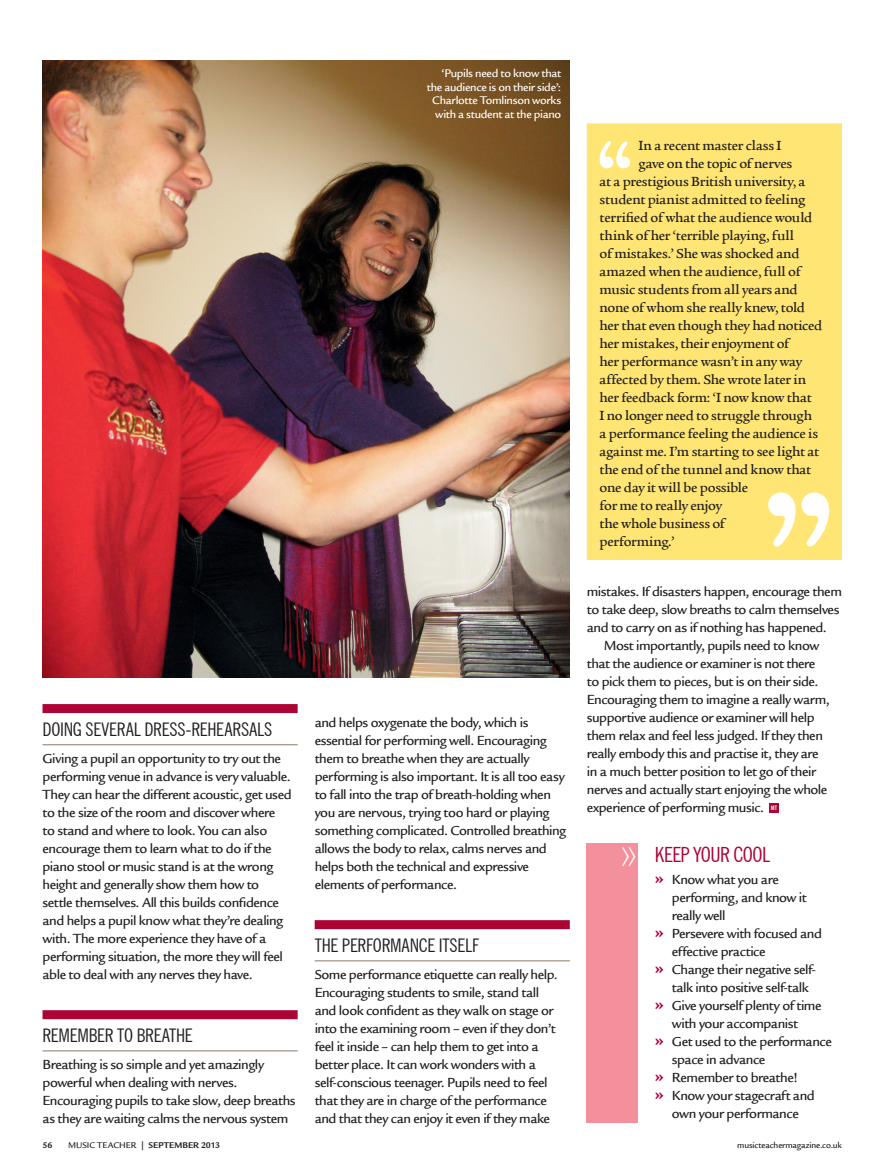
<style>
.page{position:relative;width:893px;height:1174px;background:#fff}
.page>*{position:absolute;margin:0;border:0;box-sizing:border-box;transform-origin:0 0}
.t1{font:300 49.5px "American Typewriter Std";color:#fff}
.t2{font:condensed 21px "News Gothic BT";letter-spacing:-.02em;color:#ab0333}
.t3{font:condensed 18.75px "News Gothic BT";letter-spacing:-.01em;color:#231f20}
.t4{font:500 14.25px/18px "Legacy Sans Std";letter-spacing:-.03em;color:#231f20}
.t5{font:500 14.25px "Legacy Serif";letter-spacing:-.02em;color:#231f20}
.t6{font:500 14.25px "Legacy Serif";color:#231f20}
.t7{font:500 12px/13.5px "Legacy Sans Std";letter-spacing:-.025em;color:#fff;text-align:right}
.t8{font:500 9px "Legacy Sans Std";letter-spacing:-.01em;color:#231f20}
.t9{font:700 9px "Legacy Sans Std";color:#231f20}
.t10{font:700 condensed 6px "News Gothic BT";color:#fff}
.s1{font-weight:700;font-size:18px;color:#ab0333}
.s2{font-weight:700}
</style>
<div class="page">
<div style="left:43px;top:704px;width:255px;height:9px;background:#ab0333"></div>
<hr style="left:43px;top:744px;width:255px;height:1px;background:#8a7966">
<div style="left:43px;top:1010px;width:255px;height:9px;background:#ab0333"></div>
<hr style="left:43px;top:1050px;width:255px;height:1px;background:#8a7966">
<div style="left:315px;top:920px;width:255px;height:9px;background:#ab0333"></div>
<hr style="left:315px;top:960px;width:255px;height:1px;background:#8a7966">
<div style="left:769px;top:803px;width:9px;height:9px;background:#ab0333"></div>
<img style="left:43px;top:60px;width:527px;height:617px">
<div style="left:587px;top:843px;width:51px;height:279px;background:#f48f9c"></div>
<div style="left:586px;top:123px;width:256px;height:437px;background:#ffe674"></div>
<div style="left:591px;top:127px;width:247px;height:429px;border:1px solid #ffe674"></div>
<svg style="left:600px;top:141px;width:30px;height:27px"></svg>
<svg style="left:768px;top:492px;width:61px;height:54px"></svg>
<p class="t7" style="left:427px;top:67px;width:136px">‘Pupils need to know that the audience is on their side’:<br>Charlotte Tomlinson works with a student at the piano</p>
<h3 class="t3" style="left:43px;top:717px;width:231px">DOING SEVERAL DRESS-REHEARSALS</h3>
<p class="t4" style="left:43px;top:749px;width:251px">Giving a pupil an opportunity to try out the performing venue in advance is very valuable.<br>They can hear the different acoustic, get used to the size of the room and discover where<br>to stand and where to look. You can also encourage them to learn what to do if the piano stool or music stand is at the wrong height and generally show them how to settle themselves. All this builds confidence and helps a pupil know what they’re dealing with. The more experience they have of a performing situation, the more they will feel able to deal with any nerves they have.</p>
<h3 class="t3" style="left:43px;top:1023px;width:152px">REMEMBER TO BREATHE</h3>
<p class="t4" style="left:43px;top:1055px;width:255px">Breathing is so simple and yet amazingly powerful when dealing with nerves.<br>Encouraging pupils to take slow, deep breaths as they are waiting calms the nervous system</p>
<p class="t4" style="left:315px;top:713px;width:253px">and helps oxygenate the body, which is essential for performing well. Encouraging them to breathe when they are actually performing is also important. It is all too easy to fall into the trap of breath-holding when you are nervous, trying too hard or playing something complicated. Controlled breathing allows the body to relax, calms nerves and helps both the technical and expressive elements of performance.</p>
<h3 class="t3" style="left:315px;top:933px;width:166px">THE PERFORMANCE ITSELF</h3>
<p class="t4" style="left:315px;top:965px;width:245px">Some performance etiquette can really help.<br>Encouraging students to smile, stand tall and look confident as they walk on stage or into the examining room – even if they don’t feel it inside – can help them to get into a better place. It can work wonders with a self-conscious teenager. Pupils need to feel that they are in charge of the performance and that they can enjoy it even if they make</p>
<p class="t5" style="left:639px;top:138px;width:145px">In a recent master class I</p>
<p class="t5" style="left:639px;top:156px;width:155px">gave on the topic of nerves</p>
<p class="t5" style="left:600px;top:174px;width:207px">at a prestigious British university, a</p>
<p class="t5" style="left:600px;top:192px;width:207px">student pianist admitted to feeling</p>
<p class="t5" style="left:600px;top:210px;width:214px">terrified of what the audience would</p>
<p class="t6" style="left:600px;top:228px;width:196px">think of her ‘terrible playing, full</p>
<p class="t5" style="left:600px;top:246px;width:201px">of mistakes.’ She was shocked and</p>
<p class="t5" style="left:600px;top:264px;width:203px">amazed when the audience, full of</p>
<p class="t5" style="left:600px;top:282px;width:200px">music students from all years and</p>
<p class="t5" style="left:600px;top:300px;width:207px">none of whom she really knew, told</p>
<p class="t5" style="left:600px;top:318px;width:224px">her that even though they had noticed</p>
<p class="t5" style="left:600px;top:336px;width:191px">her mistakes, their enjoyment of</p>
<p class="t5" style="left:600px;top:354px;width:204px">her performance wasn’t in any way</p>
<p class="t5" style="left:600px;top:372px;width:208px">affected by them. She wrote later in</p>
<p class="t5" style="left:600px;top:390px;width:214px">her feedback form: ‘I now know that</p>
<p class="t5" style="left:600px;top:408px;width:214px">I no longer need to struggle through</p>
<p class="t5" style="left:600px;top:426px;width:220px">a performance feeling the audience is</p>
<p class="t5" style="left:600px;top:444px;width:221px">against me. I’m starting to see light at</p>
<p class="t5" style="left:600px;top:462px;width:213px">the end of the tunnel and know that</p>
<p class="t5" style="left:600px;top:480px;width:150px">one day it will be possible</p>
<p class="t5" style="left:600px;top:498px;width:124px">for me to really enjoy</p>
<p class="t5" style="left:600px;top:516px;width:127px">the whole business of</p>
<p class="t5" style="left:600px;top:534px;width:76px">performing.’</p>
<p class="t4" style="left:587px;top:582px;width:257px">mistakes. If disasters happen, encourage them</p>
<p class="t4" style="left:587px;top:600px;width:254px">to take deep, slow breaths to calm themselves</p>
<p class="t4" style="left:587px;top:618px;width:242px">and to carry on as if nothing has happened.</p>
<p class="t4" style="left:604px;top:636px;width:217px">Most importantly, pupils need to know</p>
<p class="t4" style="left:587px;top:654px;width:230px">that the audience or examiner is not there</p>
<p class="t4" style="left:587px;top:672px;width:233px">to pick them to pieces, but is on their side.</p>
<p class="t4" style="left:587px;top:690px;width:244px">Encouraging them to imagine a really warm,</p>
<p class="t4" style="left:587px;top:708px;width:229px">supportive audience or examiner will help</p>
<p class="t4" style="left:587px;top:726px;width:238px">them relax and feel less judged. If they then</p>
<p class="t4" style="left:587px;top:744px;width:233px">really embody this and practise it, they are</p>
<p class="t4" style="left:587px;top:762px;width:231px">in a much better position to let go of their</p>
<p class="t4" style="left:587px;top:780px;width:242px">nerves and actually start enjoying the whole</p>
<p class="t4" style="left:587px;top:798px;width:179px">experience of performing music.</p>
<p class="t10" style="left:771px;top:804px;width:7px">MT</p>
<h2 class="t2" style="left:655px;top:841px;width:117px">KEEP YOUR COOL</h2>
<p class="t4" style="left:655px;top:870px;width:125px"><span class="s1">»</span> Know what you are</p>
<p class="t4" style="left:672px;top:888px;width:136px">performing, and know it</p>
<p class="t4" style="left:672px;top:906px;width:55px">really well</p>
<p class="t4" style="left:655px;top:924px;width:169px"><span class="s1">»</span> Persevere with focused and</p>
<p class="t4" style="left:672px;top:942px;width:95px">effective practice</p>
<p class="t4" style="left:655px;top:960px;width:163px"><span class="s1">»</span> Change their negative self-</p>
<p class="t4" style="left:672px;top:978px;width:138px">talk into positive self-talk</p>
<p class="t4" style="left:655px;top:996px;width:168px"><span class="s1">»</span> Give yourself plenty of time</p>
<p class="t4" style="left:672px;top:1014px;width:128px">with your accompanist</p>
<p class="t4" style="left:655px;top:1032px;width:178px"><span class="s1">»</span> Get used to the performance</p>
<p class="t4" style="left:672px;top:1050px;width:95px">space in advance</p>
<p class="t4" style="left:655px;top:1068px;width:145px"><span class="s1">»</span> Remember to breathe!</p>
<p class="t4" style="left:655px;top:1086px;width:161px"><span class="s1">»</span> Know your stagecraft and</p>
<p class="t4" style="left:672px;top:1104px;width:128px">own your performance</p>
<h1 class="t1" style="left:619px;top:826px;width:20px">»</h1>
<p class="t9" style="left:43px;top:1140px;width:11px">56</p>
<p class="t8" style="left:68px;top:1140px;width:154px">MUSIC TEACHER | <span class="s2">SEPTEMBER 2013</span></p>
<p class="t8" style="left:737px;top:1140px;width:106px">musicteachermagazine.co.uk</p>
</div>
